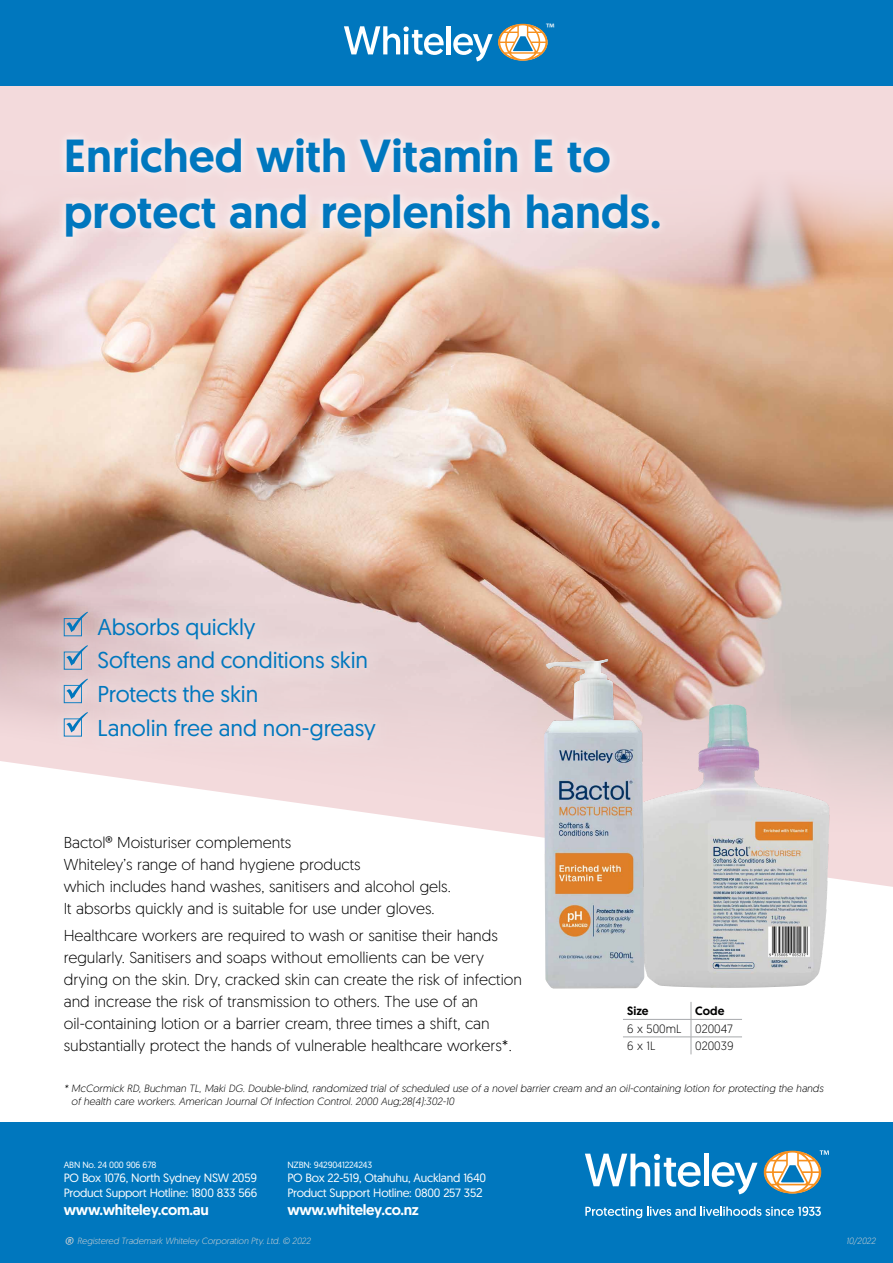
<style>
.page{position:relative;width:893px;height:1263px;background:#fff}
.page>*{position:absolute;margin:0;border:0;box-sizing:border-box;transform-origin:0 0}
.t1{font:500 46.35px/55.5px "Geomanist";color:#0077be}
.t2{font:22.95px/33.8px "Geomanist";letter-spacing:-.005em;color:#0077be}
.t3{font:300 15.75px/22px "Geomanist";color:#000}
.t4{font:500 15px "Geomanist";letter-spacing:-.02em;color:#fff}
.t5{font:13.95px "Myriad Pro";color:#fff}
.t6{font:12px/15.3px "Geomanist";letter-spacing:-.02em;color:#fff}
.t7{font:300 12px/17.5px "Geomanist";color:#000}
.t8{font:500 12px "Geomanist";color:#000}
.t9{font:italic 300 10.5px/12.6px "Geomanist";color:#000}
.t10{font:italic 300 9px "Geomanist";color:#d1d3d4}
.t11{font:9px "Geomanist";letter-spacing:-.02em;color:#fff}
.s1{font-size:12.75px}
.s2{font-size:18.75px}
</style>
<div class="page">
<div style="left:0;top:0;width:893px;height:484px;background:#f3dadc"></div>
<div style="left:0;top:1123px;width:893px;height:140px;background:#0077be"></div>
<svg style="left:585px;top:1154px;width:116px;height:33px"></svg>
<div style="left:704px;top:1154px;width:5px;height:32px;background:#fff"></div>
<svg style="left:712px;top:1162px;width:45px;height:32px"></svg>
<svg style="left:764px;top:1150px;width:65px;height:43px"></svg>
<svg style="left:585px;top:1206px;width:236px;height:12px"></svg>
<img style="left:0;top:184px;width:893px;height:577px">
<svg style="left:2px;top:761px;width:891px;height:294px"></svg>
<img style="left:644px;top:704px;width:186px;height:284px">
<img style="left:544px;top:659px;width:100px;height:329px">
<div style="left:0;top:0;width:893px;height:85px;background:#0077be"></div>
<svg style="left:344px;top:26px;width:100px;height:29px"></svg>
<hr style="left:446px;top:26px;width:4px;height:28px;background:#fff">
<svg style="left:453px;top:24px;width:95px;height:37px"></svg>
<svg style="left:57px;top:137px;width:611px;height:108px"></svg>
<div style="left:76px;top:597px;width:320px;height:165px;background:#e9d4d6"></div>
<svg style="left:48px;top:602px;width:4px;height:33px"></svg>
<svg style="left:52px;top:598px;width:50px;height:33px"></svg>
<svg style="left:66px;top:612px;width:22px;height:19px"></svg>
<div style="left:48px;top:635px;width:50px;height:51px;background:#d5b8bb"></div>
<svg style="left:52px;top:631px;width:50px;height:33px"></svg>
<svg style="left:66px;top:645px;width:22px;height:19px"></svg>
<div style="left:48px;top:669px;width:50px;height:50px;background:#e4c9cc"></div>
<svg style="left:52px;top:664px;width:50px;height:34px"></svg>
<svg style="left:66px;top:679px;width:22px;height:19px"></svg>
<div style="left:48px;top:702px;width:50px;height:51px;background:linear-gradient(to bottom,#e5cacd,#f6dddf)"></div>
<svg style="left:52px;top:698px;width:46px;height:49px;fill:#ebd3d5"></svg>
<svg style="left:66px;top:712px;width:22px;height:20px"></svg>
<hr style="left:623px;top:1019px;width:68px;height:1px;background:#a7a9ac">
<hr style="left:691px;top:1019px;width:51px;height:1px;background:#a7a9ac">
<hr style="left:623px;top:1037px;width:68px;height:1px;background:#a7a9ac">
<hr style="left:691px;top:1037px;width:51px;height:1px;background:#a7a9ac">
<svg style="left:691px;top:1002px;width:1px;height:52px"></svg>
<p class="t5" style="left:546px;top:20px;width:10px">™</p>
<h1 class="t1" style="left:64px;top:128px;width:599px">Enriched with Vitamin E to protect and replenish hands.</h1>
<h2 class="t2" style="left:98px;top:609px;width:280px">Absorbs quickly<br>Softens and conditions skin<br>Protects the skin<br>Lanolin free and non-greasy</h2>
<p class="t3" style="left:64px;top:831px;width:389px">Bactol® Moisturiser complements<br>Whiteley’s range of hand hygiene products<br>which includes hand washes, sanitisers and alcohol gels.<br>It absorbs quickly and is suitable for use under gloves.</p>
<p class="t3" style="left:64px;top:923px;width:460px">Healthcare workers are required to wash or sanitise their hands regularly. Sanitisers and soaps without emollients can be very drying on the skin. Dry, cracked skin can create the risk of infection and increase the risk of transmission to others. The use of an oil-containing lotion or a barrier cream, three times a shift, can substantially protect the hands of vulnerable healthcare workers*.</p>
<p class="t9" style="left:71px;top:1082px;width:753px;text-indent:-7px">* McCormick RD, Buchman TL, Maki DG. Double-blind, randomized trial of scheduled use of a novel barrier cream and an oil-containing lotion for protecting the hands of health care workers. American Journal Of Infection Control. 2000 Aug;28(4):302-10</p>
<p class="t8" style="left:627px;top:1003px;width:23px">Size</p>
<p class="t8" style="left:695px;top:1003px;width:31px">Code</p>
<p class="t7" style="left:627px;top:1019px;width:107px">6 x 500mL 020047<br>6 x 1L</p>
<p class="t7" style="left:695px;top:1037px;width:40px">020039</p>
<p class="t11" style="left:64px;top:1159px;width:94px">ABN No. 24 000 906 678</p>
<p class="t6" style="left:64px;top:1170px;width:195px">PO Box 1076, North Sydney NSW 2059<br>Product Support Hotline: 1800 833 566</p>
<p class="t4" style="left:64px;top:1200px;width:147px">www.whiteley.com.au</p>
<p class="t11" style="left:287px;top:1159px;width:86px">NZBN: 9429041224243</p>
<p class="t6" style="left:287px;top:1170px;width:200px">PO Box 22-519, Otahuhu, Auckland 1640<br>Product Support Hotline: 0800 257 35<span class="s1">2</span></p>
<p class="t4" style="left:287px;top:1200px;width:133px">www.whiteley.co.nz</p>
<p class="t10" style="left:64px;top:1235px;width:248px"><span class="s2">®</span> Registered Trademark Whiteley Corporation Pty. Ltd. © 2022</p>
<p class="t10" style="left:846px;top:1235px;width:31px">10/2022</p>
</div>
